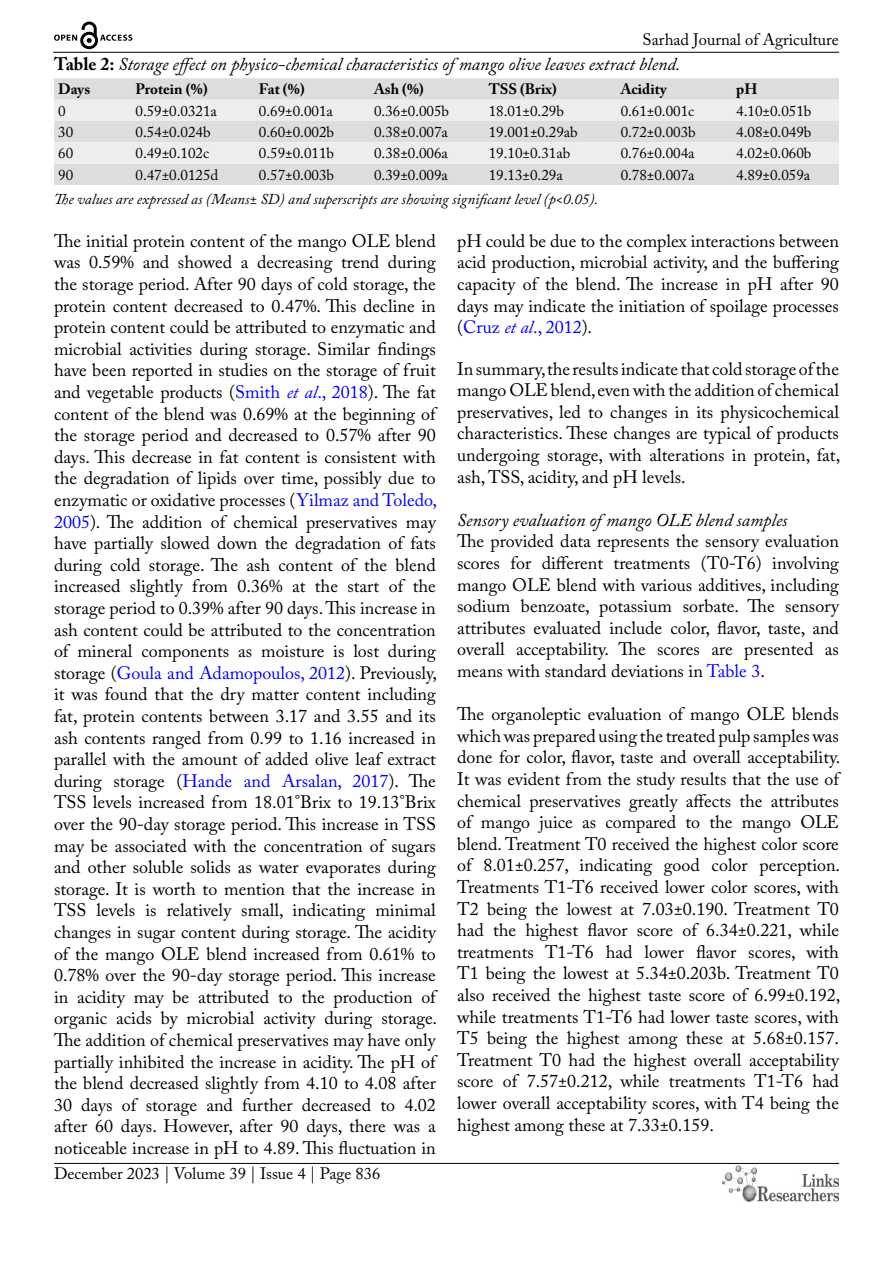
<style>
.page{position:relative;width:893px;height:1263px;background:#fff}
.page>*{position:absolute;margin:0;border:0;box-sizing:border-box;transform-origin:0 0}
.t1{font:18px/21.6px "Adobe Caslon Pro";color:#000;text-align:justify}
.t2{font:italic 18px "Adobe Caslon Pro";color:#000}
.t3{font:16.5px "Adobe Caslon Pro";color:#000}
.t4{font:15px "Adobe Caslon Pro";color:#000}
.t5{font:italic 15px "Adobe Caslon Pro";color:#000}
.t6{font:700 15px "Adobe Caslon Pro";color:#000}
.s1{font-weight:700;font-style:normal}
.s2{color:#00f}
.s3{font-style:italic;color:#00f}
</style>
<div class="page">
<hr style="left:53px;top:52px;width:786px;height:1px;background:#000">
<hr style="left:54px;top:1163px;width:785px;height:1px;background:#000">
<img style="left:722px;top:1166px;width:117px;height:36px">
<svg style="left:54px;top:22px;width:78px;height:27px"></svg>
<div style="left:54px;top:78px;width:785px;height:107px;background:#dcddde"></div>
<svg style="left:54px;top:100px;width:785px;height:64px;background:#e7e7e8"></svg>
<p class="t3" style="left:643px;top:30px;width:198px">Sarhad Journal of Agriculture</p>
<p class="t2" style="left:54px;top:54px;width:628px"><span class="s1">Table 2:</span> Storage effect on physico-chemical characteristics of mango olive leaves extract blend.</p>
<p class="t6" style="left:58px;top:80px;width:33px">Days</p>
<p class="t6" style="left:135px;top:80px;width:74px">Protein (%)</p>
<p class="t6" style="left:259px;top:80px;width:47px">Fat (%)</p>
<p class="t6" style="left:374px;top:80px;width:51px">Ash (%)</p>
<p class="t6" style="left:489px;top:80px;width:70px">TSS (Brix)</p>
<p class="t6" style="left:621px;top:80px;width:48px">Acidity</p>
<p class="t6" style="left:736px;top:80px;width:23px">pH</p>
<p class="t4" style="left:58px;top:102px;width:9px">0</p>
<p class="t4" style="left:135px;top:102px;width:83px">0.59±0.0321a</p>
<p class="t4" style="left:259px;top:102px;width:76px">0.69±0.001a</p>
<p class="t4" style="left:374px;top:102px;width:77px">0.36±0.005b</p>
<p class="t4" style="left:489px;top:102px;width:77px">18.01±0.29b</p>
<p class="t4" style="left:621px;top:102px;width:75px">0.61±0.001c</p>
<p class="t4" style="left:736px;top:102px;width:77px">4.10±0.051b</p>
<p class="t4" style="left:58px;top:123px;width:16px">30</p>
<p class="t4" style="left:135px;top:123px;width:77px">0.54±0.024b</p>
<p class="t4" style="left:259px;top:123px;width:77px">0.60±0.002b</p>
<p class="t4" style="left:374px;top:123px;width:76px">0.38±0.007a</p>
<p class="t4" style="left:489px;top:123px;width:91px">19.001±0.29ab</p>
<p class="t4" style="left:621px;top:123px;width:77px">0.72±0.003b</p>
<p class="t4" style="left:736px;top:123px;width:77px">4.08±0.049b</p>
<p class="t4" style="left:58px;top:144px;width:16px">60</p>
<p class="t4" style="left:135px;top:144px;width:75px">0.49±0.102c</p>
<p class="t4" style="left:259px;top:144px;width:77px">0.59±0.011b</p>
<p class="t4" style="left:374px;top:144px;width:76px">0.38±0.006a</p>
<p class="t4" style="left:489px;top:144px;width:83px">19.10±0.31ab</p>
<p class="t4" style="left:621px;top:144px;width:76px">0.76±0.004a</p>
<p class="t4" style="left:736px;top:144px;width:77px">4.02±0.060b</p>
<p class="t4" style="left:58px;top:166px;width:16px">90</p>
<p class="t4" style="left:135px;top:166px;width:84px">0.47±0.0125d</p>
<p class="t4" style="left:259px;top:166px;width:77px">0.57±0.003b</p>
<p class="t4" style="left:374px;top:166px;width:76px">0.39±0.009a</p>
<p class="t4" style="left:489px;top:166px;width:76px">19.13±0.29a</p>
<p class="t4" style="left:621px;top:166px;width:76px">0.78±0.007a</p>
<p class="t4" style="left:736px;top:166px;width:76px">4.89±0.059a</p>
<p class="t5" style="left:54px;top:190px;width:546px">The values are expressed as (Means± SD) and superscripts are showing significant level (p&lt;0.05).</p>
<p class="t1" style="left:54px;top:230px;width:385px">The initial protein content of the mango OLE blend was 0.59% and showed a decreasing trend during the storage period. After 90 days of cold storage, the protein content decreased to 0.47%. This decline in protein content could be attributed to enzymatic and microbial activities during storage. Similar findings have been reported in studies on the storage of fruit and vegetable products (<span class="s2">Smith</span> <span class="s3">et al</span><span class="s2">., 2018</span>). The fat content of the blend was 0.69% at the beginning of the storage period and decreased to 0.57% after 90 days. This decrease in fat content is consistent with the degradation of lipids over time, possibly due to enzymatic or oxidative processes (<span class="s2">Yilmaz and Toledo, 2005</span>). The addition of chemical preservatives may have partially slowed down the degradation of fats during cold storage. The ash content of the blend increased slightly from 0.36% at the start of the storage period to 0.39% after 90 days. This increase in ash content could be attributed to the concentration of mineral components as moisture is lost during storage (<span class="s2">Goula and Adamopoulos, 2012</span>). Previously, it was found that the dry matter content including fat, protein contents between 3.17 and 3.55 and its ash contents ranged from 0.99 to 1.16 increased in parallel with the amount of added olive leaf extract during storage (<span class="s2">Hande and Arsalan, 2017</span>). The TSS levels increased from 18.01°Brix to 19.13°Brix over the 90-day storage period. This increase in TSS may be associated with the concentration of sugars and other soluble solids as water evaporates during storage. It is worth to mention that the increase in TSS levels is relatively small, indicating minimal changes in sugar content during storage. The acidity of the mango OLE blend increased from 0.61% to 0.78% over the 90-day storage period. This increase in acidity may be attributed to the production of organic acids by microbial activity during storage.<br>The addition of chemical preservatives may have only partially inhibited the increase in acidity. The pH of the blend decreased slightly from 4.10 to 4.08 after 30 days of storage and further decreased to 4.02 after 60 days. However, after 90 days, there was a noticeable increase in pH to 4.89. This fluctuation in</p>
<p class="t1" style="left:457px;top:230px;width:383px">pH could be due to the complex interactions between acid production, microbial activity, and the buffering capacity of the blend. The increase in pH after 90 days may indicate the initiation of spoilage processes (<span class="s2">Cruz</span> <span class="s3">et al</span><span class="s2">., 2012</span>).</p>
<p class="t1" style="left:457px;top:358px;width:385px">In summary, the results indicate that cold storage of the mango OLE blend, even with the addition of chemical preservatives, led to changes in its physicochemical characteristics. These changes are typical of products undergoing storage, with alterations in protein, fat, ash, TSS, acidity, and pH levels.</p>
<p class="t2" style="left:457px;top:509px;width:332px">Sensory evaluation of mango OLE blend samples</p>
<p class="t1" style="left:457px;top:530px;width:383px">The provided data represents the sensory evaluation scores for different treatments (T0-T6) involving mango OLE blend with various additives, including sodium benzoate, potassium sorbate. The sensory attributes evaluated include color, flavor, taste, and overall acceptability. The scores are presented as means with standard deviations in <span class="s2">Table 3</span>.</p>
<p class="t1" style="left:457px;top:703px;width:385px">The organoleptic evaluation of mango OLE blends which was prepared using the treated pulp samples was done for color, flavor, taste and overall acceptability.<br>It was evident from the study results that the use of chemical preservatives greatly affects the attributes of mango juice as compared to the mango OLE blend. Treatment T0 received the highest color score of 8.01±0.257, indicating good color perception.<br>Treatments T1-T6 received lower color scores, with T2 being the lowest at 7.03±0.190. Treatment T0 had the highest flavor score of 6.34±0.221, while treatments T1-T6 had lower flavor scores, with T1 being the lowest at 5.34±0.203b. Treatment T0 also received the highest taste score of 6.99±0.192, while treatments T1-T6 had lower taste scores, with T5 being the highest among these at 5.68±0.157.<br>Treatment T0 had the highest overall acceptability score of 7.57±0.212, while treatments T1-T6 had lower overall acceptability scores, with T4 being the highest among these at 7.33±0.159.</p>
<p class="t3" style="left:54px;top:1164px;width:328px">December 2023 | Volume 39 | Issue 4 | Page 836</p>
</div>
